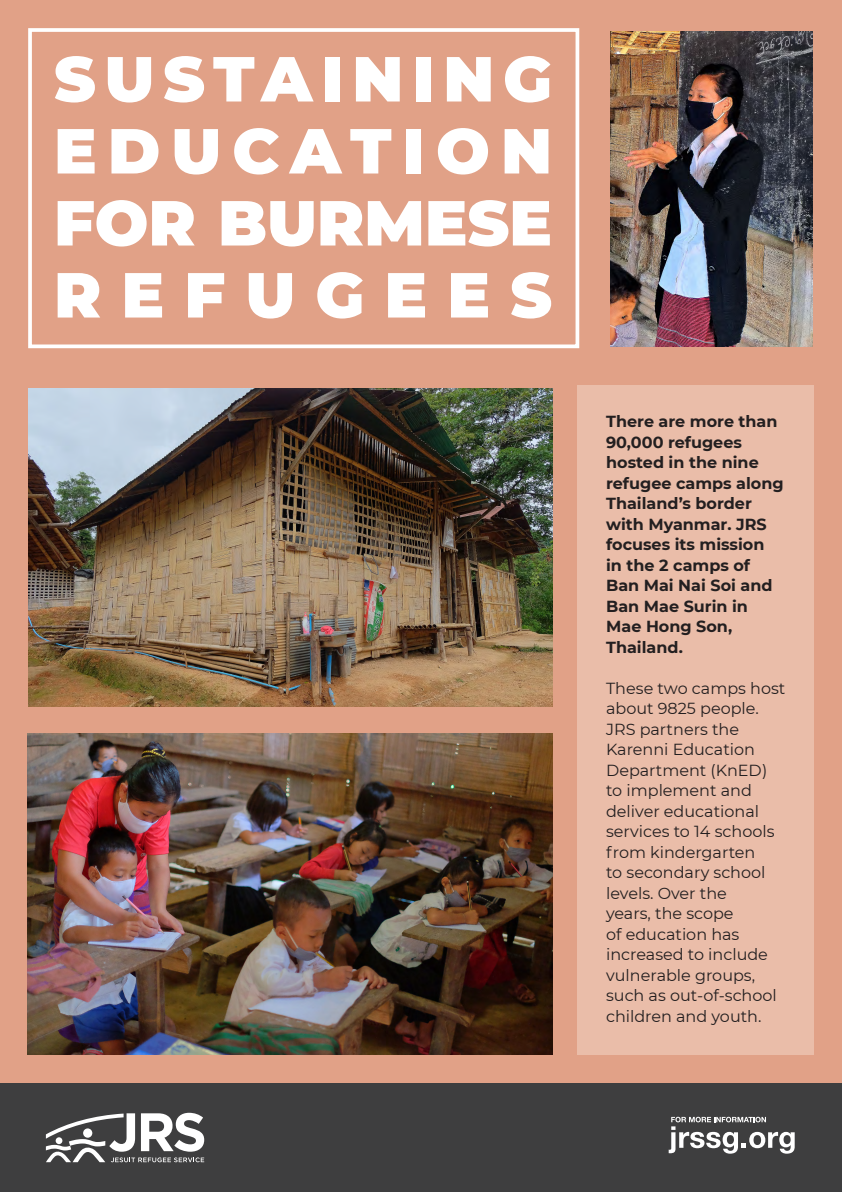
<style>
.page{position:relative;width:842px;height:1192px;background:#fff}
.page>*{position:absolute;margin:0;border:0;box-sizing:border-box;transform-origin:0 0}
.t1{font:900 63.5px/72px "Montserrat";letter-spacing:.14em;color:#fff;text-align:justify}
.t2{font:16px/20.5px "Montserrat";color:#231f20}
.t3{font:700 16px/20.5px "Montserrat";color:#231f20}
</style>
<div class="page">
<div style="left:0;top:0;width:842px;height:1083px;background:#e1a187"></div>
<div style="left:0;top:1083px;width:842px;height:109px;background:#3e3e3f"></div>
<svg style="left:46px;top:1113px;width:158px;height:49px"></svg>
<img style="left:610px;top:31px;width:203px;height:315px">
<img style="left:29px;top:388px;width:523px;height:319px">
<img style="left:28px;top:733px;width:524px;height:322px">
<div style="left:577px;top:385px;width:237px;height:670px;background:#eabda9"></div>
<svg style="left:28px;top:28px;width:552px;height:321px"></svg>
<svg style="left:669px;top:1117px;width:126px;height:37px"></svg>
<h1 class="t1" style="left:54px;top:39px;width:499px">SUSTAINING EDUCATION FOR BURMESE REFUGEES</h1>
<p class="t3" style="left:606px;top:411px;width:179px">There are more than<br>90,000 refugees hosted in the nine refugee camps along<br>Thailand’s border with Myanmar. JRS focuses its mission in the 2 camps of<br>Ban Mai Nai Soi and<br>Ban Mae Surin in<br>Mae Hong Son,<br>Thailand.</p>
<p class="t2" style="left:606px;top:677px;width:181px">These two camps host about 9825 people.<br>JRS partners the<br>Karenni Education<br>Department (KnED) to implement and deliver educational services to 14 schools from kindergarten<br>to secondary school levels. Over the<br>years, the scope<br>of education has increased to include vulnerable groups, such as out-of-school children and youth.</p>
</div>
